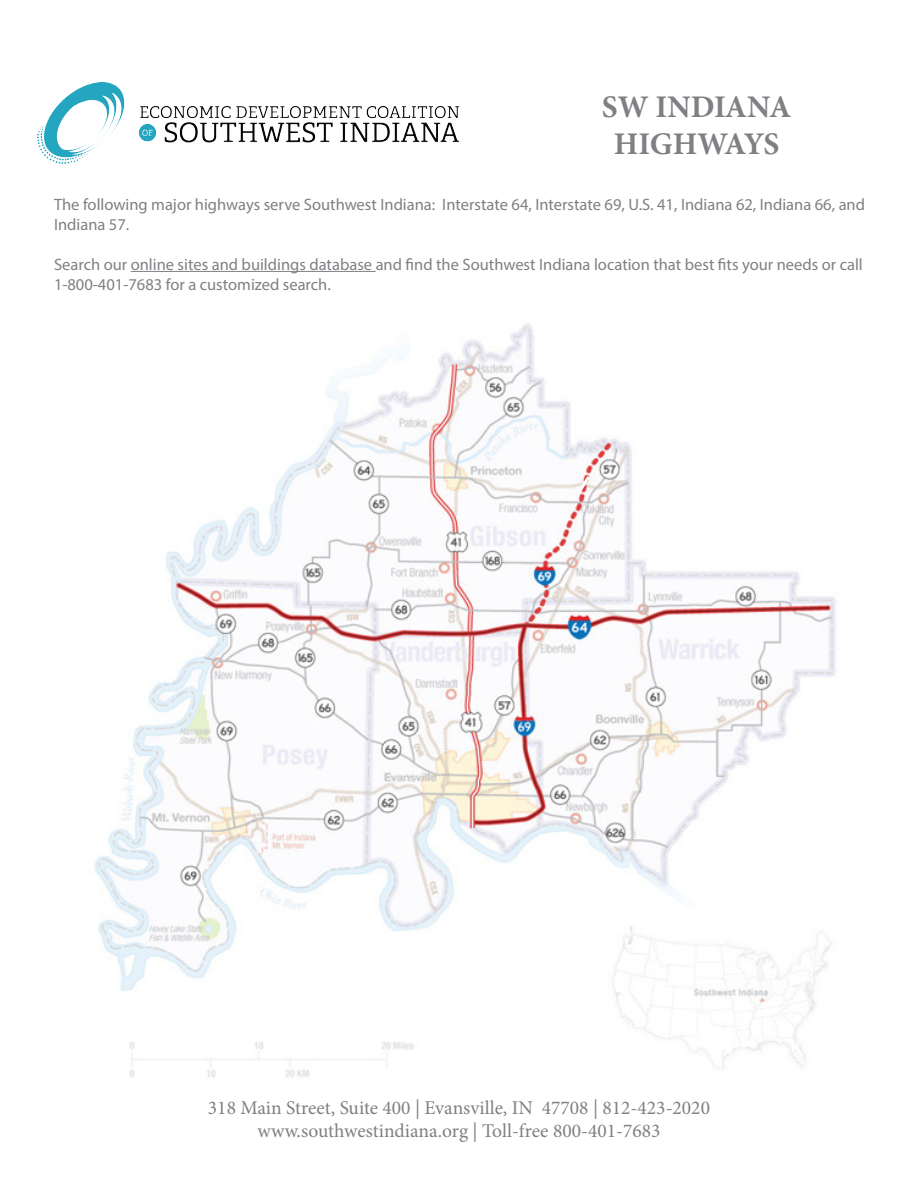
<style>
.page{position:relative;width:918px;height:1188px;background:#fff}
.page>*{position:absolute;margin:0;border:0;box-sizing:border-box;transform-origin:0 0}
.t1{font:700 31.5px "Minion Pro";letter-spacing:-.005em;color:#7e8083}
.t2{font:19.5px "Minion Pro";color:#7e8083}
.t3{font:16.5px/19.8px "Myriad Pro";color:#7e8083}
</style>
<div class="page">
<img style="left:94px;top:323px;width:742px;height:755px">
<img style="left:38px;top:83px;width:421px;height:81px">
<hr style="left:131px;top:271px;width:245px;height:1px;background:#7e8083">
<svg style="left:575px;top:473px;width:18px;height:23px"></svg>
<p class="t1" style="left:602px;top:84px;width:191px">SW INDIANA</p>
<p class="t1" style="left:614px;top:122px;width:167px">HIGHWAYS</p>
<p class="t3" style="left:54px;top:195px;width:813px">The following major highways serve Southwest Indiana: Interstate 64, Interstate 69, U.S. 41, Indiana 62, Indiana 66, and<br>Indiana 57.</p>
<p class="t3" style="left:54px;top:254px;width:810px">Search our online sites and buildings database and find the Southwest Indiana location that best fits your needs or call<br>1-800-401-7683 for a customized search.</p>
<p class="t2" style="left:208px;top:1095px;width:504px">318 Main Street, Suite 400 | Evansville, IN 47708 | 812-423-2020</p>
<p class="t2" style="left:257px;top:1118px;width:405px">www.southwestindiana.org | Toll-free 800-401-7683</p>
</div>
